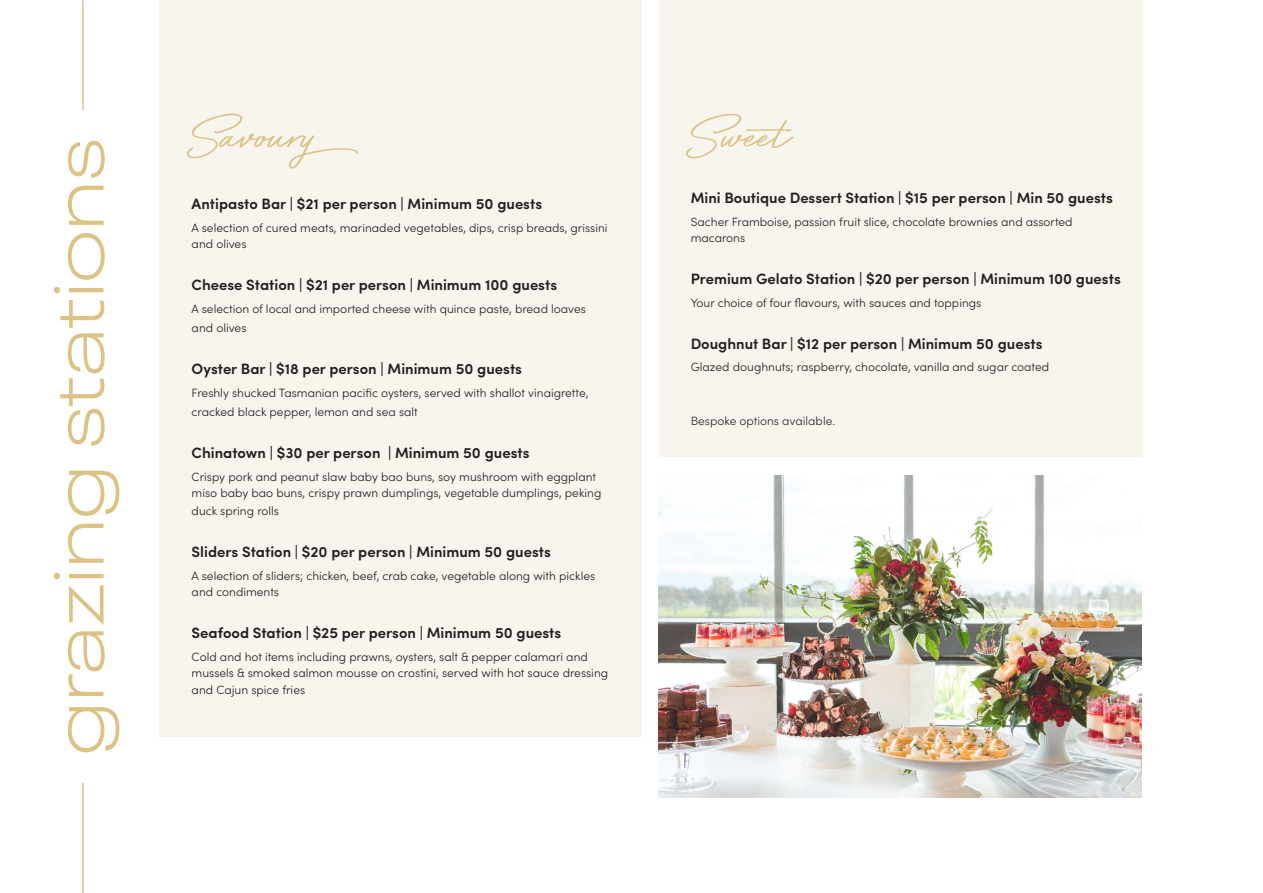
<style>
.page{position:relative;width:1263px;height:893px;background:#fff}
.page>*{position:absolute;margin:0;border:0;box-sizing:border-box;transform-origin:0 0}
.t1{font:300 expanded 72px "Neue Plak";color:#dac385}
.t2{font:60px "Bayshore";color:#dac385}
.t3{font:600 15px "Sofia Pro";color:#231f20}
.t4{font:300 12px/16.5px "Sofia Pro";color:#231f20}
.t5{font:300 12px "Sofia Pro";color:#282b2a}
</style>
<div class="page">
<div style="left:160px;top:0;width:482px;height:737px;background:#f8f5ee"></div>
<div style="left:658px;top:0;width:483px;height:456px;background:#f8f5ee"></div>
<hr style="left:82px;top:0;width:2px;height:110px;background:#dac385">
<hr style="left:82px;top:783px;width:2px;height:110px;background:#dac385">
<img style="left:658px;top:476px;width:483px;height:322px">
<h1 class="t1" style="left:21px;top:755px;width:618px;rotate:-90deg">grazing stations</h1>
<h2 class="t2" style="left:192px;top:91px;width:183px">Savoury</h2>
<p class="t3" style="left:192px;top:193px;width:352px">Antipasto Bar | $21 per person | Minimum 50 guests</p>
<p class="t4" style="left:192px;top:219px;width:417px">A selection of cured meats, marinaded vegetables, dips, crisp breads, grissini and olives</p>
<p class="t3" style="left:192px;top:274px;width:367px">Cheese Station | $21 per person | Minimum 100 guests</p>
<p class="t4" style="left:192px;top:298px;width:396px;line-height:19.5px">A selection of local and imported cheese with quince paste, bread loaves and olives</p>
<p class="t3" style="left:192px;top:358px;width:332px">Oyster Bar | $18 per person | Minimum 50 guests</p>
<p class="t4" style="left:192px;top:382px;width:398px;line-height:19.5px">Freshly shucked Tasmanian pacific oysters, served with shallot vinaigrette, cracked black pepper, lemon and sea salt</p>
<p class="t3" style="left:192px;top:442px;width:339px">Chinatown | $30 per person | Minimum 50 guests</p>
<p class="t4" style="left:192px;top:468px;width:411px">Crispy pork and peanut slaw baby bao buns, soy mushroom with eggplant miso baby bao buns, crispy prawn dumplings, vegetable dumplings, peking</p>
<p class="t4" style="left:192px;top:502px;width:89px">duck spring rolls</p>
<p class="t3" style="left:192px;top:541px;width:361px">Sliders Station | $20 per person | Minimum 50 guests</p>
<p class="t4" style="left:192px;top:567px;width:405px">A selection of sliders; chicken, beef, crab cake, vegetable along with pickles and condiments</p>
<p class="t3" style="left:192px;top:622px;width:371px">Seafood Station | $25 per person | Minimum 50 guests</p>
<p class="t4" style="left:192px;top:648px;width:418px">Cold and hot items including prawns, oysters, salt &amp; pepper calamari and mussels &amp; smoked salmon mousse on crostini, served with hot sauce dressing and Cajun spice fries</p>
<h2 class="t2" style="left:691px;top:91px;width:133px">Sweet</h2>
<p class="t3" style="left:691px;top:187px;width:424px">Mini Boutique Dessert Station | $15 per person | Min 50 guests</p>
<p class="t4" style="left:691px;top:213px;width:383px">Sacher Framboise, passion fruit slice, chocolate brownies and assorted macarons</p>
<p class="t3" style="left:691px;top:268px;width:432px">Premium Gelato Station | $20 per person | Minimum 100 guests</p>
<p class="t4" style="left:691px;top:294px;width:292px">Your choice of four flavours, with sauces and toppings</p>
<p class="t3" style="left:691px;top:332px;width:353px">Doughnut Bar | $12 per person | Minimum 50 guests</p>
<p class="t4" style="left:691px;top:358px;width:360px">Glazed doughnuts; raspberry, chocolate, vanilla and sugar coated</p>
<p class="t5" style="left:691px;top:412px;width:146px">Bespoke options available.</p>
</div>
